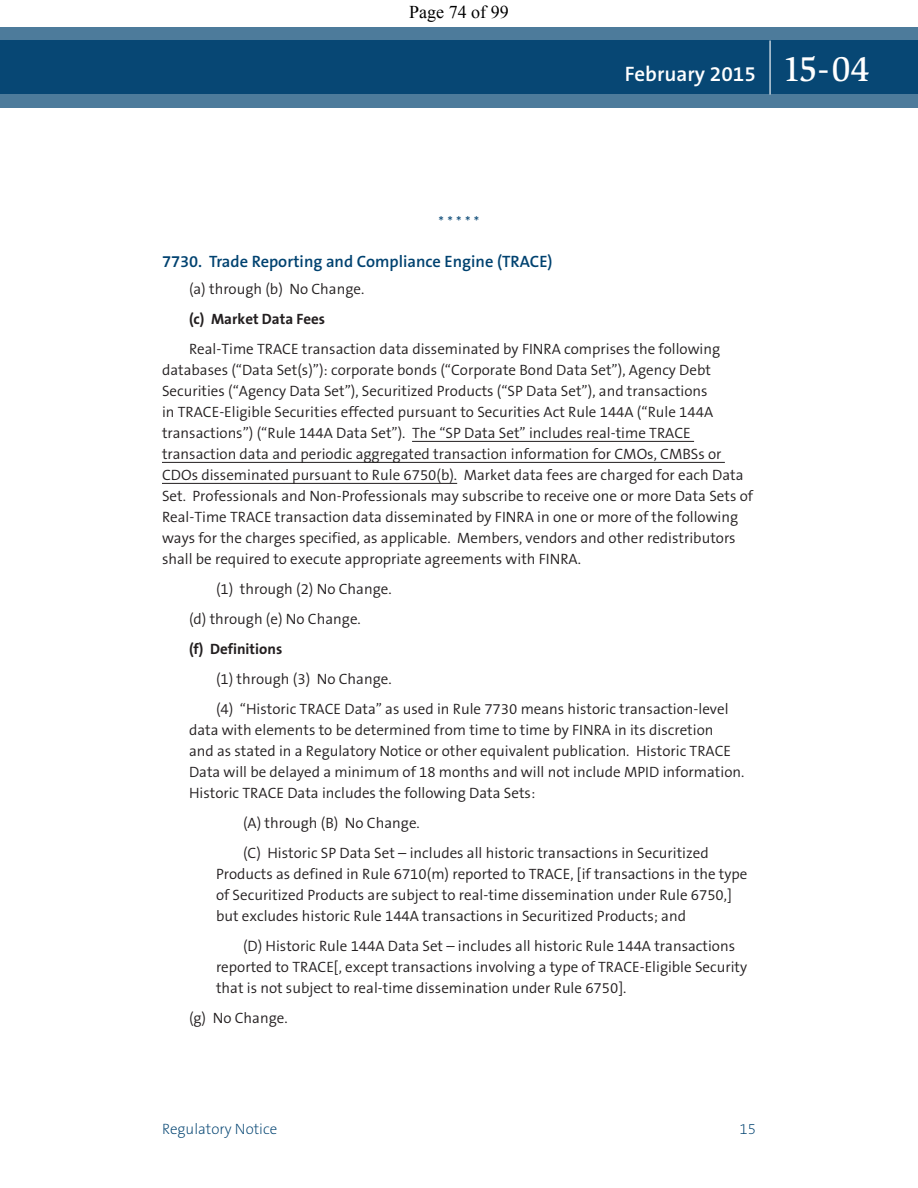
<style>
.page{position:relative;width:918px;height:1188px;background:#fff}
.page>*{position:absolute;margin:0;border:0;box-sizing:border-box;transform-origin:0 0}
.t1{font:600 21px "The Sans B6";color:#fff}
.t2{font:18px "Times New Roman";color:#000}
.t3{font:600 16.5px "The Sans B6";color:#004270}
.t4{font:300 15px/21px "The Sans B4";color:#231f20}
.t5{font:700 15px "The Sans B7";color:#231f20}
.t6{font:200 15px "The Sans B2";color:#004270}
.t7{font:300 15px "The Sans B4";color:#004270}
.s1{font-family:"Slimbach LT";font-weight:500;font-size:36px}
</style>
<div class="page">
<svg style="left:0;top:27px;width:918px;height:81px;background:#1e5881"></svg>
<hr style="left:770px;top:40px;width:1px;height:54px;background:#fff">
<hr style="left:412px;top:441px;width:282px;height:1px;background:#231f20">
<hr style="left:162px;top:462px;width:563px;height:1px;background:#231f20">
<hr style="left:162px;top:483px;width:295px;height:1px;background:#231f20">
<p class="t2" style="left:409px;top:0;width:101px">Page 74 of 99</p>
<h1 class="t1" style="left:625px;top:62px;width:247px">February 2015 <span class="s1">15-04</span></h1>
<p class="t7" style="left:439px;top:214px;width:42px">* * * * *</p>
<p class="t3" style="left:162px;top:253px;width:392px">7730. Trade Reporting and Compliance Engine (TRACE)</p>
<p class="t4" style="left:189px;top:279px;width:177px">(a) through (b) No Change.</p>
<p class="t5" style="left:189px;top:311px;width:138px">(c) Market Data Fees</p>
<p class="t4" style="left:162px;top:339px;width:593px;text-indent:27px">Real-Time TRACE transaction data disseminated by FINRA comprises the following databases (“Data Set(s)”): corporate bonds (“Corporate Bond Data Set”), Agency Debt Securities (“Agency Data Set”), Securitized Products (“SP Data Set”), and transactions<br>in TRACE-Eligible Securities effected pursuant to Securities Act Rule 144A (“Rule 144A transactions”) (“Rule 144A Data Set”). The “SP Data Set” includes real-time TRACE transaction data and periodic aggregated transaction information for CMOs, CMBSs or CDOs disseminated pursuant to Rule 6750(b). Market data fees are charged for each Data Set. Professionals and Non-Professionals may subscribe to receive one or more Data Sets of Real-Time TRACE transaction data disseminated by FINRA in one or more of the following ways for the charges specified, as applicable. Members, vendors and other redistributors shall be required to execute appropriate agreements with FINRA.</p>
<p class="t4" style="left:189px;top:574px;width:204px;line-height:30px;text-indent:27px">(1) through (2) No Change. (d) through (e) No Change.</p>
<p class="t5" style="left:189px;top:641px;width:95px">(f) Definitions</p>
<p class="t4" style="left:216px;top:664px;width:514px;line-height:30px">(1) through (3) No Change.<br>(4) “Historic TRACE Data” as used in Rule 7730 means historic transaction-level</p>
<p class="t4" style="left:189px;top:720px;width:557px">data with elements to be determined from time to time by FINRA in its discretion<br>and as stated in a Regulatory Notice or other equivalent publication. Historic TRACE Data will be delayed a minimum of 18 months and will not include MPID information.<br>Historic TRACE Data includes the following Data Sets:</p>
<p class="t4" style="left:243px;top:808px;width:467px;line-height:30px">(A) through (B) No Change.<br>(C) Historic SP Data Set – includes all historic transactions in Securitized</p>
<p class="t4" style="left:216px;top:864px;width:533px">Products as defined in Rule 6710(m) reported to TRACE, [if transactions in the type of Securitized Products are subject to real-time dissemination under Rule 6750,] but excludes historic Rule 144A transactions in Securitized Products; and</p>
<p class="t4" style="left:216px;top:936px;width:533px;text-indent:27px">(D) Historic Rule 144A Data Set – includes all historic Rule 144A transactions reported to TRACE[, except transactions involving a type of TRACE-Eligible Security that is not subject to real-time dissemination under Rule 6750].</p>
<p class="t4" style="left:189px;top:1008px;width:100px">(g) No Change.</p>
<p class="t6" style="left:162px;top:1121px;width:117px">Regulatory Notice</p>
<p class="t6" style="left:740px;top:1121px;width:18px">15</p>
</div>
